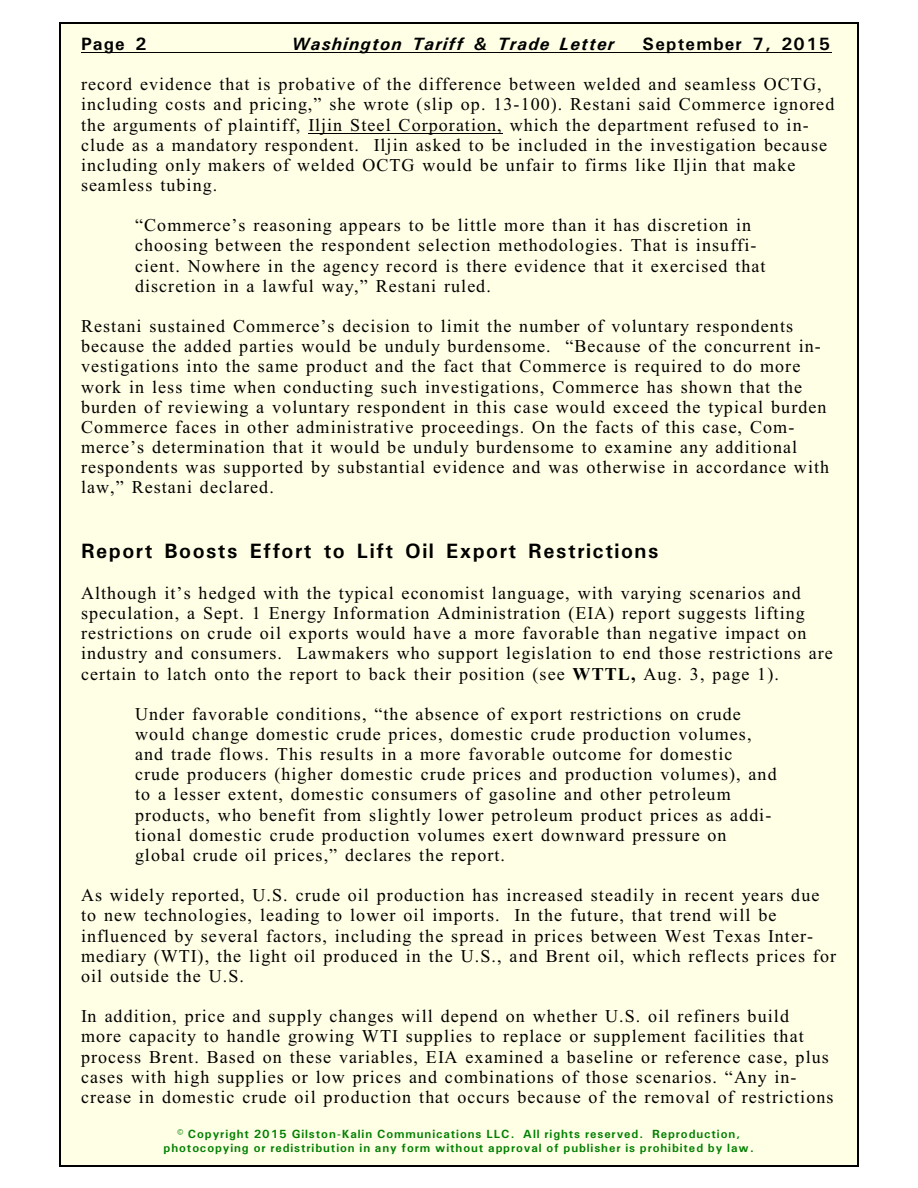
<style>
.page{position:relative;width:918px;height:1188px;background:#fff}
.page>*{position:absolute;margin:0;border:0;box-sizing:border-box;transform-origin:0 0}
.t1{font:700 21px "Univers";letter-spacing:.075em;color:#000}
.t2{font:18px/20.1px "Times New Roman";letter-spacing:.06em;color:#000}
.t3{font:italic 700 18px "Univers";letter-spacing:.07em;color:#000}
.t4{font:700 18px "Univers";letter-spacing:.075em;color:#000}
.t5{font:700 12px/13.6px "Univers";letter-spacing:.075em;color:#008000;text-align:center}
.s1{font-weight:700}
</style>
<div class="page">
<div style="left:59px;top:23px;width:800px;height:1143px;background:#ffffe6"></div>
<hr style="left:59px;top:23px;width:1px;height:1143px;background:#000">
<hr style="left:857px;top:23px;width:2px;height:1143px;background:#000">
<hr style="left:59px;top:23px;width:799px;height:1px;background:#000">
<hr style="left:59px;top:1165px;width:799px;height:1px;background:#000">
<hr style="left:81px;top:52px;width:750px;height:1px;background:#000">
<hr style="left:308px;top:133px;width:195px;height:1px;background:#000">
<p class="t4" style="left:81px;top:38px;width:67px">Page 2</p>
<p class="t3" style="left:292px;top:38px;width:324px">Washington Tariff &amp; Trade Letter</p>
<p class="t4" style="left:642px;top:38px;width:189px">September 7, 2015</p>
<p class="t2" style="left:81px;top:76px;width:755px">record evidence that is probative of the difference between welded and seamless OCTG, including costs and pricing,” she wrote (slip op. 13-100). Restani said Commerce ignored the arguments of plaintiff, Iljin Steel Corporation, which the department refused to in&shy;clude as a mandatory respondent. Iljin asked to be included in the investigation because including only makers of welded OCTG would be unfair to firms like Iljin that make seamless tubing.</p>
<p class="t2" style="left:135px;top:217px;width:632px">“Commerce’s reasoning appears to be little more than it has discretion in choosing between the respondent selection methodologies. That is insuffi&shy;cient. Nowhere in the agency record is there evidence that it exercised that discretion in a lawful way,” Restani ruled.</p>
<p class="t2" style="left:81px;top:318px;width:750px">Restani sustained Commerce’s decision to limit the number of voluntary respondents because the added parties would be unduly burdensome. “Because of the concurrent in&shy;vestigations into the same product and the fact that Commerce is required to do more work in less time when conducting such investigations, Commerce has shown that the burden of reviewing a voluntary respondent in this case would exceed the typical burden Commerce faces in other administrative proceedings. On the facts of this case, Com&shy;merce’s determination that it would be unduly burdensome to examine any additional respondents was supported by substantial evidence and was otherwise in accordance with law,” Restani declared.</p>
<p class="t1" style="left:81px;top:543px;width:579px">Report Boosts Effort to Lift Oil Export Restrictions</p>
<p class="t2" style="left:81px;top:584px;width:753px">Although it’s hedged with the typical economist language, with varying scenarios and speculation, a Sept. 1 Energy Information Administration (EIA) report suggests lifting restrictions on crude oil exports would have a more favorable than negative impact on industry and consumers. Lawmakers who support legislation to end those restrictions are certain to latch onto the report to back their position (see <span class="s1">WTTL,</span> Aug. 3, page 1).</p>
<p class="t2" style="left:135px;top:705px;width:643px">Under favorable conditions, “the absence of export restrictions on crude would change domestic crude prices, domestic crude production volumes, and trade flows. This results in a more favorable outcome for domestic crude producers (higher domestic crude prices and production volumes), and to a lesser extent, domestic consumers of gasoline and other petroleum products, who benefit from slightly lower petroleum product prices as addi&shy;tional domestic crude production volumes exert downward pressure on global crude oil prices,” declares the report.</p>
<p class="t2" style="left:81px;top:887px;width:757px">As widely reported, U.S. crude oil production has increased steadily in recent years due to new technologies, leading to lower oil imports. In the future, that trend will be influenced by several factors, including the spread in prices between West Texas Inter&shy;mediary (WTI), the light oil produced in the U.S., and Brent oil, which reflects prices for oil outside the U.S.</p>
<p class="t2" style="left:81px;top:1008px;width:754px">In addition, price and supply changes will depend on whether U.S. oil refiners build more capacity to handle growing WTI supplies to replace or supplement facilities that process Brent. Based on these variables, EIA examined a baseline or reference case, plus cases with high supplies or low prices and combinations of those scenarios. “Any in&shy;crease in domestic crude oil production that occurs because of the removal of restrictions</p>
<p class="t5" style="left:164px;top:1128px;width:592px">© Copyright 2015 Gilston-Kalin Communications LLC. All rights reserved. Reproduction, photocopying or redistribution in any form without approval of publisher is prohibited by law.</p>
</div>
